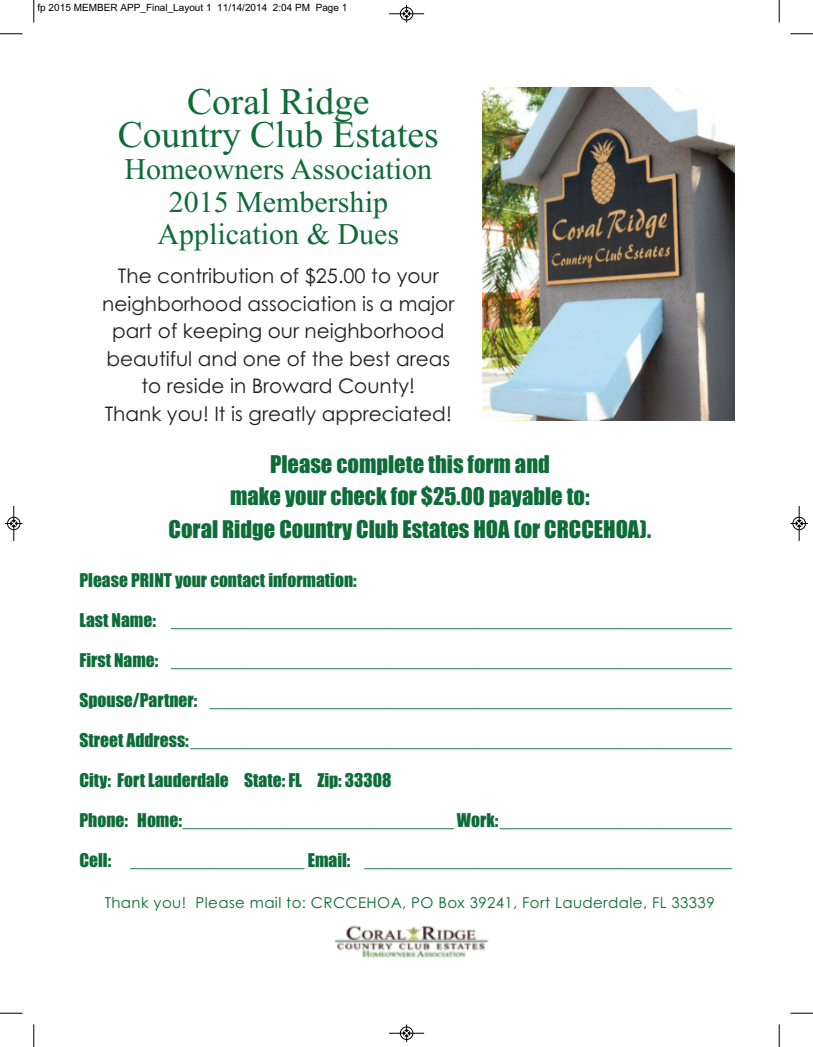
<style>
.page{position:relative;width:813px;height:1047px;background:#fff}
.page>*{position:absolute;margin:0;border:0;box-sizing:border-box;transform-origin:0 0}
.t1{font:37.5px/32.5px "Mongolian Baiti";color:#0e6c38;text-align:center}
.t2{font:30px/32.5px "Mongolian Baiti";color:#0e6c38;text-align:center}
.t3{font:22.5px/31.2px "Impact";color:#0e6c38;text-align:center}
.t4{font:20px/27.5px "Century Gothic";color:#231f20;text-align:center}
.t5{font:17.5px "Impact";color:#0e6c38}
.t6{font:15px "Century Gothic";letter-spacing:.025em;color:#0e6c38}
.t7{font:10px "Arial";color:#000}
</style>
<div class="page">
<img style="left:482px;top:87px;width:251px;height:333px">
<img style="left:334px;top:925px;width:155px;height:32px">
<svg style="left:33px;top:0;width:2px;height:22px"></svg>
<svg style="left:0;top:33px;width:22px;height:2px"></svg>
<svg style="left:778px;top:0;width:1px;height:22px"></svg>
<svg style="left:790px;top:33px;width:22px;height:2px"></svg>
<svg style="left:33px;top:1024px;width:2px;height:22px"></svg>
<svg style="left:0;top:1012px;width:22px;height:1px"></svg>
<svg style="left:778px;top:1024px;width:1px;height:22px"></svg>
<svg style="left:790px;top:1012px;width:22px;height:1px"></svg>
<hr style="left:389px;top:14px;width:35px;height:1px;background:#000">
<div style="left:400px;top:7px;width:13px;height:13px;border:1px solid #000;border-radius:50%"></div>
<svg style="left:403px;top:5px;width:6px;height:17px"></svg>
<hr style="left:389px;top:1032px;width:35px;height:1px;background:#000">
<div style="left:400px;top:1026px;width:13px;height:13px;border:1px solid #000;border-radius:50%"></div>
<svg style="left:403px;top:1024px;width:6px;height:17px"></svg>
<div style="left:7px;top:516px;width:13px;height:14px;border:1px solid #fff;border-radius:50%"></div>
<hr style="left:14px;top:506px;width:1px;height:35px;background:#000">
<div style="left:7px;top:517px;width:13px;height:13px;border:1px solid #000;border-radius:50%"></div>
<svg style="left:5px;top:520px;width:17px;height:6px"></svg>
<div style="left:792px;top:516px;width:13px;height:14px;border:1px solid #fff;border-radius:50%"></div>
<hr style="left:798px;top:506px;width:1px;height:35px;background:#000">
<div style="left:792px;top:517px;width:13px;height:13px;border:1px solid #000;border-radius:50%"></div>
<svg style="left:790px;top:520px;width:17px;height:6px"></svg>
<p class="t7" style="left:38px;top:2px;width:311px">fp 2015 MEMBER APP_Final_Layout 1 11/14/2014 2:04 PM Page 1</p>
<h1 class="t1" style="left:118px;top:85px;width:322px">Coral Ridge<br>Country Club Estates</h1>
<h2 class="t2" style="left:124px;top:152px;width:309px">Homeowners Association<br>2015 Membership<br>Application &amp; Dues</h2>
<p class="t4" style="left:102px;top:262px;width:353px">The contribution of $25.00 to your neighborhood association is a major part of keeping our neighborhood beautiful and one of the best areas to reside in Broward County!<br>Thank you! It is greatly appreciated!</p>
<p class="t3" style="left:230px;top:450px;width:361px">Please complete this form and<br>make your check for $25.00 payable to:</p>
<p class="t3" style="left:169px;top:515px;width:484px">Coral Ridge Country Club Estates HOA (or CRCCEHOA).</p>
<p class="t5" style="left:79px;top:570px;width:279px">Please PRINT your contact information:</p>
<p class="t5" style="left:79px;top:610px;width:653px">Last Name: __________________________________________________________</p>
<p class="t5" style="left:79px;top:650px;width:653px">First Name: __________________________________________________________</p>
<p class="t5" style="left:79px;top:690px;width:653px">Spouse/Partner: ______________________________________________________</p>
<p class="t5" style="left:79px;top:730px;width:654px">Street Address:________________________________________________________</p>
<p class="t5" style="left:79px;top:770px;width:313px">City: Fort Lauderdale State: FL Zip: 33308</p>
<p class="t5" style="left:79px;top:810px;width:654px">Phone: Home:____________________________ Work:________________________</p>
<p class="t5" style="left:79px;top:850px;width:653px">Cell: __________________ Email: ______________________________________</p>
<p class="t6" style="left:105px;top:894px;width:611px">Thank you! Please mail to: CRCCEHOA, PO Box 39241, Fort Lauderdale, FL 33339</p>
</div>
